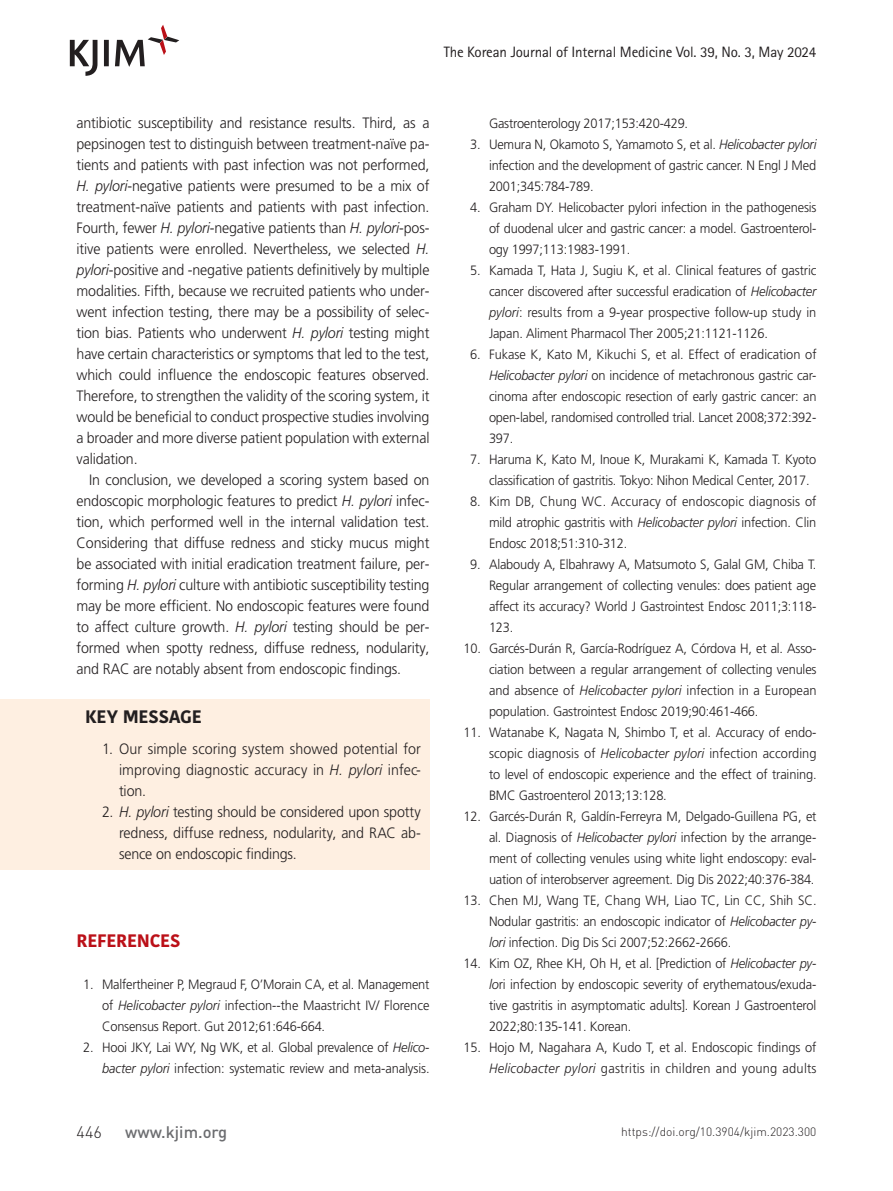
<style>
.page{position:relative;width:893px;height:1191px;background:#fff}
.page>*{position:absolute;margin:0;border:0;box-sizing:border-box;transform-origin:0 0}
.t1{font:700 18px "Kohinoor Bangla";letter-spacing:-.01em;color:#231f20}
.t2{font:700 18px "Kohinoor Bangla";letter-spacing:-.015em;color:#bb1018}
.t3{font:500 16.5px "DIN Pro";color:#6c6d70}
.t4{font:300 16.5px "DIN Pro";color:#231f20}
.t5{font:300 15px/21px "Frutiger LT Std";letter-spacing:-.01em;color:#231f20;text-align:justify;scale:.95 1}
.t6{font:15px "Rotis Sans Serif Std";letter-spacing:-.01em;color:#231f20}
.t7{font:300 13.5px/21px "Frutiger LT Std";letter-spacing:-.015em;color:#231f20;text-align:justify;scale:.95 1}
.t8{font:300 12px "DIN Pro";color:#231f20}
.s1{font-style:italic}
</style>
<div class="page">
<svg style="left:70px;top:25px;width:109px;height:51px"></svg>
<div style="left:0;top:699px;width:429px;height:171px;background:#feefe1"></div>
<p class="t6" style="left:444px;top:43px;width:374px">The Korean Journal of Internal Medicine Vol. 39, No. 3, May 2024</p>
<p class="t5" style="left:77px;top:112px;width:373px">antibiotic susceptibility and resistance results. Third, as a</p>
<p class="t5" style="left:77px;top:133px;width:373px">pepsinogen test to distinguish between treatment-naïve pa-</p>
<p class="t5" style="left:77px;top:154px;width:373px">tients and patients with past infection was not performed,</p>
<p class="t5" style="left:77px;top:175px;width:373px"><span class="s1">H. pylori</span>-negative patients were presumed to be a mix of</p>
<p class="t5" style="left:77px;top:196px;width:373px">treatment-naïve patients and patients with past infection.</p>
<p class="t5" style="left:77px;top:217px;width:373px">Fourth, fewer <span class="s1">H. pylori</span>-negative patients than <span class="s1">H. pylori</span>-pos-</p>
<p class="t5" style="left:77px;top:238px;width:373px">itive patients were enrolled. Nevertheless, we selected <span class="s1">H.</span></p>
<p class="t5" style="left:77px;top:259px;width:373px"><span class="s1">pylori</span>-positive and -negative patients definitively by multiple</p>
<p class="t5" style="left:77px;top:280px;width:373px">modalities. Fifth, because we recruited patients who under-</p>
<p class="t5" style="left:77px;top:301px;width:373px">went infection testing, there may be a possibility of selec-</p>
<p class="t5" style="left:77px;top:322px;width:373px">tion bias. Patients who underwent <span class="s1">H. pylori</span> testing might</p>
<p class="t5" style="left:77px;top:343px;width:373px">have certain characteristics or symptoms that led to the test,</p>
<p class="t5" style="left:77px;top:364px;width:373px">which could influence the endoscopic features observed.</p>
<p class="t5" style="left:77px;top:385px;width:373px">Therefore, to strengthen the validity of the scoring system, it</p>
<p class="t5" style="left:77px;top:406px;width:373px">would be beneficial to conduct prospective studies involving</p>
<p class="t5" style="left:77px;top:427px;width:373px">a broader and more diverse patient population with external</p>
<p class="t5" style="left:77px;top:448px;width:66px">validation.</p>
<p class="t5" style="left:89px;top:469px;width:360px">In conclusion, we developed a scoring system based on</p>
<p class="t5" style="left:77px;top:490px;width:373px">endoscopic morphologic features to predict <span class="s1">H. pylori</span> infec-</p>
<p class="t5" style="left:77px;top:511px;width:373px">tion, which performed well in the internal validation test.</p>
<p class="t5" style="left:77px;top:532px;width:373px">Considering that diffuse redness and sticky mucus might</p>
<p class="t5" style="left:77px;top:553px;width:373px">be associated with initial eradication treatment failure, per-</p>
<p class="t5" style="left:77px;top:574px;width:373px">forming <span class="s1">H. pylori</span> culture with antibiotic susceptibility testing</p>
<p class="t5" style="left:77px;top:595px;width:373px">may be more efficient. No endoscopic features were found</p>
<p class="t5" style="left:77px;top:616px;width:373px">to affect culture growth. <span class="s1">H. pylori</span> testing should be per-</p>
<p class="t5" style="left:77px;top:637px;width:373px">formed when spotty redness, diffuse redness, nodularity,</p>
<p class="t5" style="left:77px;top:658px;width:343px">and RAC are notably absent from endoscopic findings.</p>
<p class="t1" style="left:85px;top:700px;width:118px">KEY MESSAGE</p>
<p class="t5" style="left:119px;top:738px;width:319px;text-indent:-17px">1. Our simple scoring system showed potential for improving diagnostic accuracy in <span class="s1">H. pylori</span> infec&shy;tion.</p>
<p class="t5" style="left:119px;top:801px;width:319px;text-indent:-17px">2. <span class="s1">H. pylori</span> testing should be considered upon spotty redness, diffuse redness, nodularity, and RAC ab&shy;sence on endoscopic findings.</p>
<p class="t2" style="left:77px;top:924px;width:105px">REFERENCES</p>
<p class="t7" style="left:102px;top:974px;width:346px;text-indent:-19px">1. Malfertheiner P, Megraud F, O’Morain CA, et al. Management of <span class="s1">Helicobacter pylori</span> infection--the Maastricht IV/ Florence Consensus Report. Gut 2012;61:646-664.</p>
<p class="t7" style="left:83px;top:1037px;width:366px;text-align:right">2. Hooi JKY, Lai WY, Ng WK, et al. Global prevalence of <span class="s1">Helico&shy;bacter pylori</span> infection: systematic review and meta-analysis.</p>
<p class="t4" style="left:77px;top:1120px;width:27px">446</p>
<p class="t3" style="left:125px;top:1120px;width:104px">www.kjim.org</p>
<p class="t7" style="left:489px;top:113px;width:211px">Gastroenterology 2017;153:420-429.</p>
<p class="t7" style="left:489px;top:134px;width:346px;text-indent:-19px">3. Uemura N, Okamoto S, Yamamoto S, et al. <span class="s1">Helicobacter pylori </span>infection and the development of gastric cancer. N Engl J Med 2001;345:784-789.</p>
<p class="t7" style="left:489px;top:197px;width:346px;text-indent:-19px">4. Graham DY. Helicobacter pylori infection in the pathogenesis of duodenal ulcer and gastric cancer: a model. Gastroenterol&shy;ogy 1997;113:1983-1991.</p>
<p class="t7" style="left:489px;top:260px;width:346px;text-indent:-19px">5. Kamada T, Hata J, Sugiu K, et al. Clinical features of gastric cancer discovered after successful eradication of <span class="s1">Helicobacter pylori</span>: results from a 9-year prospective follow-up study in Japan. Aliment Pharmacol Ther 2005;21:1121-1126.</p>
<p class="t7" style="left:489px;top:344px;width:346px;text-indent:-19px">6. Fukase K, Kato M, Kikuchi S, et al. Effect of eradication of <span class="s1">Helicobacter pylori</span> on incidence of metachronous gastric car&shy;cinoma after endoscopic resection of early gastric cancer: an open-label, randomised controlled trial. Lancet 2008;372:392- 397.</p>
<p class="t7" style="left:489px;top:449px;width:346px;text-indent:-19px">7. Haruma K, Kato M, Inoue K, Murakami K, Kamada T. Kyoto classification of gastritis. Tokyo: Nihon Medical Center, 2017.</p>
<p class="t7" style="left:489px;top:491px;width:346px;text-indent:-19px">8. Kim DB, Chung WC. Accuracy of endoscopic diagnosis of mild atrophic gastritis with <span class="s1">Helicobacter pylori</span> infection. Clin Endosc 2018;51:310-312.</p>
<p class="t7" style="left:489px;top:554px;width:346px;text-indent:-19px">9. Alaboudy A, Elbahrawy A, Matsumoto S, Galal GM, Chiba T.<br>Regular arrangement of collecting venules: does patient age affect its accuracy? World J Gastrointest Endosc 2011;3:118- 123.</p>
<p class="t7" style="left:489px;top:638px;width:346px;text-indent:-26px">10. Garcés-Durán R, García-Rodríguez A, Córdova H, et al. Asso&shy;ciation between a regular arrangement of collecting venules and absence of <span class="s1">Helicobacter pylori</span> infection in a European population. Gastrointest Endosc 2019;90:461-466.</p>
<p class="t7" style="left:489px;top:722px;width:346px;text-indent:-26px">11. Watanabe K, Nagata N, Shimbo T, et al. Accuracy of endo&shy;scopic diagnosis of <span class="s1">Helicobacter pylori</span> infection according to level of endoscopic experience and the effect of training.<br>BMC Gastroenterol 2013;13:128.</p>
<p class="t7" style="left:489px;top:806px;width:346px;text-indent:-26px">12. Garcés-Durán R, Galdín-Ferreyra M, Delgado-Guillena PG, et al. Diagnosis of <span class="s1">Helicobacter pylori</span> infection by the arrange&shy;ment of collecting venules using white light endoscopy: eval&shy;uation of interobserver agreement. Dig Dis 2022;40:376-384.</p>
<p class="t7" style="left:489px;top:890px;width:346px;text-indent:-26px">13. Chen MJ, Wang TE, Chang WH, Liao TC, Lin CC, Shih SC.<br>Nodular gastritis: an endoscopic indicator of <span class="s1">Helicobacter py&shy;lori</span> infection. Dig Dis Sci 2007;52:2662-2666.</p>
<p class="t7" style="left:489px;top:953px;width:346px;text-indent:-26px">14. Kim OZ, Rhee KH, Oh H, et al. [Prediction of <span class="s1">Helicobacter py&shy;lo</span>ri infection by endoscopic severity of erythematous/exuda&shy;tive gastritis in asymptomatic adults]. Korean J Gastroenterol 2022;80:135-141. Korean.</p>
<p class="t7" style="left:463px;top:1037px;width:373px;text-align:right">15. Hojo M, Nagahara A, Kudo T, et al. Endoscopic findings of<br><span class="s1">Helicobacter pylori</span> gastritis in children and young adults</p>
<p class="t8" style="left:621px;top:1123px;width:197px">https://doi.org/10.3904/kjim.2023.300</p>
</div>
